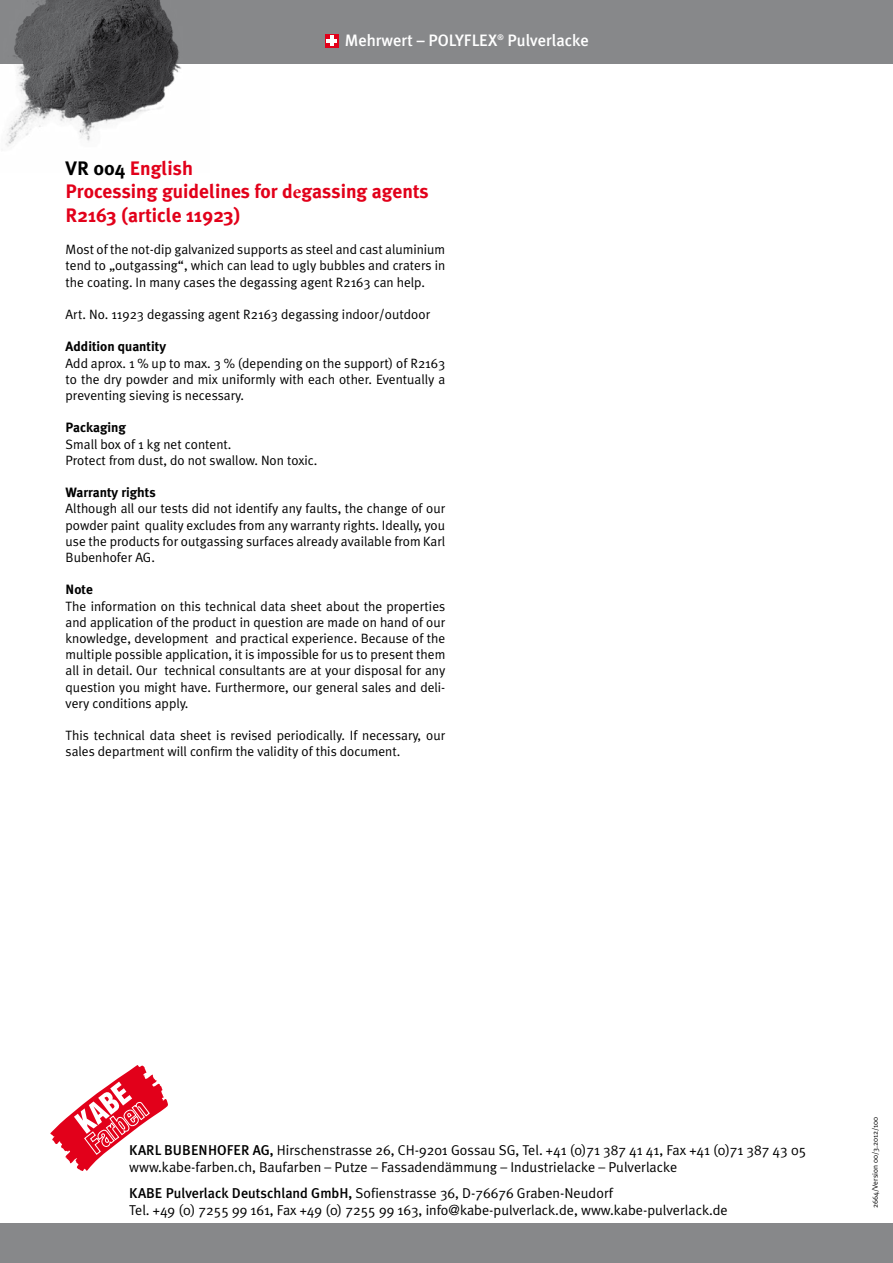
<style>
.page{position:relative;width:893px;height:1263px;background:#fff}
.page>*{position:absolute;margin:0;border:0;box-sizing:border-box;transform-origin:0 0}
.t1{font:700 19.5px/23.4px "Meta Plus";color:#e2001a}
.t2{font:500 16.5px "Meta Plus";color:#fff}
.t3{font:14.25px/17.1px "Meta Plus Normal";color:#000}
.t4{font:13.5px/16.2px "Meta Plus Normal";color:#000;text-align:justify}
.t5{font:700 13.5px "Meta Plus";color:#000}
.t6{font:7.5px "Meta Plus Normal";color:#000}
.s1{color:#000}
.s2{font-family:"Minion Pro"}
.s3{font-family:"Meta Plus";font-weight:500}
</style>
<div class="page">
<div style="left:0;top:1223px;width:893px;height:40px;background:#87888a"></div>
<div style="left:0;top:0;width:893px;height:63px;background:#87888a"></div>
<img style="left:0;top:0;width:209px;height:147px">
<svg style="left:325px;top:34px;width:14px;height:14px"></svg>
<svg style="left:327px;top:36px;width:10px;height:10px"></svg>
<svg style="left:50px;top:1065px;width:118px;height:106px"></svg>
<p class="t2" style="left:345px;top:31px;width:246px">Mehrwert – POLYFLEX<sup>®</sup> Pulverlacke</p>
<p class="t2" style="left:345px;top:31px;width:277px">Pulverlack – Kompetenz nd Innovation</p>
<p class="t1" style="left:66px;top:156px;width:129px"><span class="s1">VR 004</span> English</p>
<p class="t1" style="left:66px;top:180px;width:365px">Processing guidelines for d<span class="s2">e</span>gassing agents<br>R2163 (article 11923)</p>
<p class="t4" style="left:66px;top:241px;width:381px">Most of the not-dip galvanized supports as steel and cast aluminium tend to „outgassing“, which can lead to ugly bubbles and craters in the coating. In many cases the degassing agent R2163 can help.</p>
<p class="t4" style="left:66px;top:306px;width:366px">Art. No. 11923 degassing agent R2163 degassing indoor/outdoor</p>
<p class="t5" style="left:66px;top:339px;width:102px">Addition quantity</p>
<p class="t4" style="left:66px;top:355px;width:381px">Add aprox. 1 % up to max. 3 % (depending on the support) of R2163 to the dry powder and mix uniformly with each other. Eventually a preventing sieving is necessary.</p>
<p class="t5" style="left:66px;top:420px;width:62px">Packaging</p>
<p class="t4" style="left:66px;top:436px;width:167px">Small box of 1 kg net content.</p>
<p class="t4" style="left:66px;top:452px;width:253px">Protect from dust, do not swallow. Non toxic.</p>
<p class="t5" style="left:66px;top:485px;width:92px">Warranty rights</p>
<p class="t4" style="left:66px;top:500px;width:381px">Although all our tests did not identify any faults, the change of our powder paint quality excludes from any warranty rights. Ideally, you use the products for outgassing surfaces already available from Karl Bubenhofer AG.</p>
<p class="t5" style="left:66px;top:582px;width:29px">Note</p>
<p class="t4" style="left:66px;top:598px;width:381px">The information on this technical data sheet about the properties and application of the product in question are made on hand of our knowledge, development and practical experience. Because of the multiple possible application, it is impossible for us to present them all in detail. Our technical consultants are at your disposal for any question you might have. Furthermore, our general sales and deli&shy;very conditions apply.</p>
<p class="t4" style="left:66px;top:727px;width:381px">This technical data sheet is revised periodically. If necessary, our sales department will confirm the validity of this document.</p>
<p class="t3" style="left:129px;top:1141px;width:679px"><span class="s3">KARL BUBENHOFER AG,</span> Hirschenstrasse 26, CH-9201 Gossau SG, Tel. +41 (0)71 387 41 41, Fax +41 (0)71 387 43 05</p>
<p class="t3" style="left:129px;top:1159px;width:550px">www.kabe-farben.ch, Baufarben – Putze – Fassadendämmung – Industrielacke – Pulverlacke</p>
<p class="t3" style="left:129px;top:1184px;width:600px"><span class="s3">KABE Pulverlack Deutschland GmbH,</span> Sofienstrasse 36, D-76676 Graben-Neudorf<br>Tel. +49 (0) 7255 99 161, Fax +49 (0) 7255 99 163, info@kabe-pulverlack.de, www.kabe-pulverlack.de</p>
<p class="t6" style="left:871px;top:1208px;width:93px;rotate:-90deg">2664/Version 00/3.2012/100</p>
</div>
